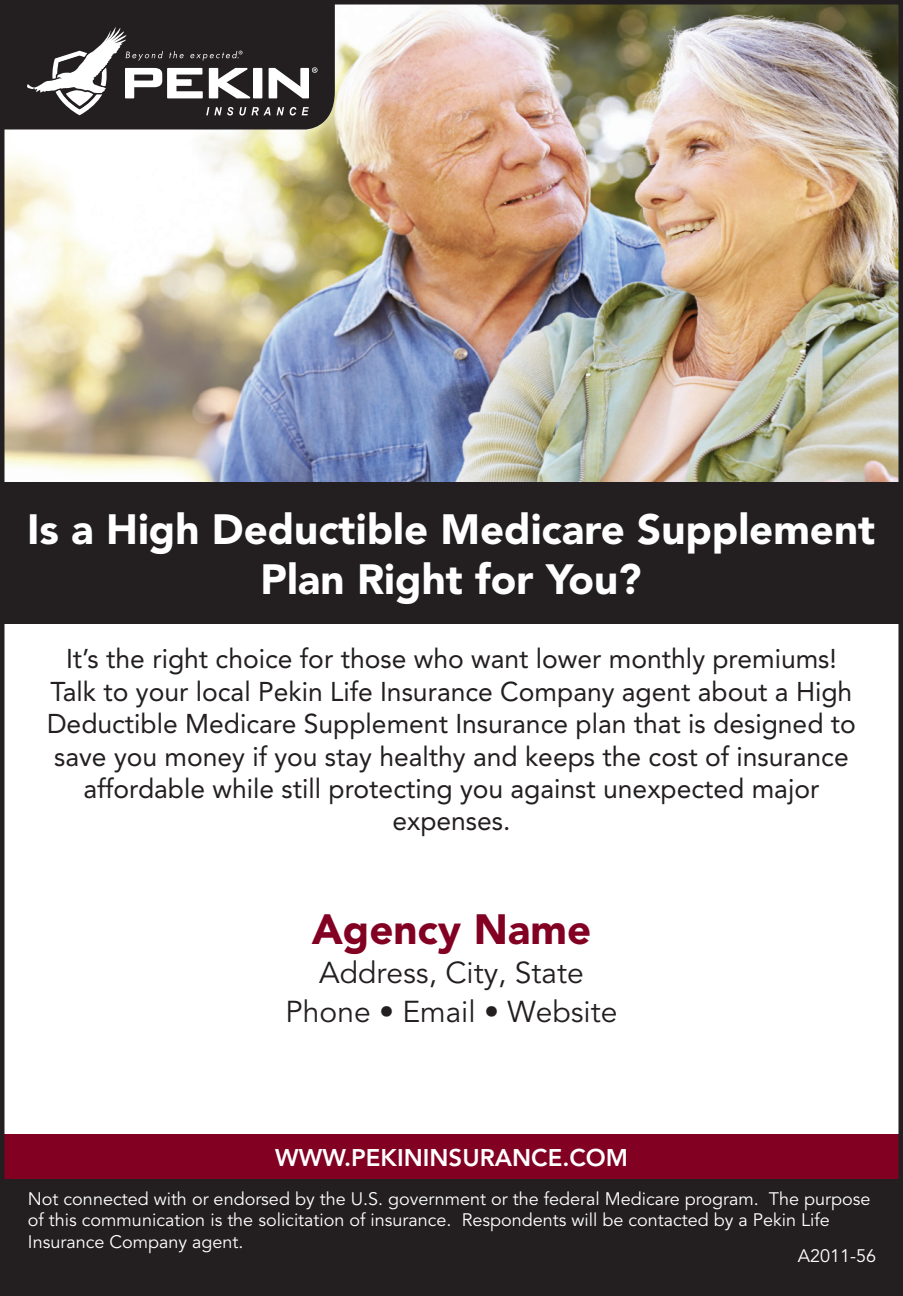
<style>
.page{position:relative;width:903px;height:1296px;background:#fff}
.page>*{position:absolute;margin:0;border:0;box-sizing:border-box;transform-origin:0 0}
.t1{font:900 42px/50.4px "Avenir LT Std";color:#fff;text-align:center}
.t2{font:900 42px "Avenir LT Std";color:#820123}
.t3{font:30px/39px "Avenir LT Std";color:#231f20;text-align:center}
.t4{font:27px/32.4px "Avenir LT Std";color:#231f20;text-align:center}
.t5{font:800 24px "Avenir LT Std";color:#fff}
.t6{font:18px/21.6px "Avenir LT Std";color:#fff}
</style>
<div class="page">
<img style="left:7px;top:7px;width:889px;height:475px">
<svg style="left:7px;top:7px;width:328px;height:123px;background:#464343"></svg>
<div style="left:2px;top:482px;width:901px;height:141px;background:#231f20"></div>
<div style="left:2px;top:1134px;width:901px;height:46px;background:#820123"></div>
<div style="left:2px;top:1180px;width:901px;height:115px;background:#231f20"></div>
<div style="left:0;top:0;width:903px;height:1296px;border:6px solid #231f20"></div>
<h1 class="t1" style="left:27px;top:504px;width:850px">Is a High Deductible Medicare Supplement<br>Plan Right for You?</h1>
<p class="t4" style="left:47px;top:643px;width:810px">It’s the right choice for those who want lower monthly premiums!<br>Talk to your local Pekin Life Insurance Company agent about a High Deductible Medicare Supplement Insurance plan that is designed to save you money if you stay healthy and keeps the cost of insurance affordable while still protecting you against unexpected major expenses.</p>
<h1 class="t2" style="left:312px;top:904px;width:281px">Agency Name</h1>
<p class="t3" style="left:286px;top:954px;width:333px">Address, City, State<br>Phone • Email • Website</p>
<p class="t5" style="left:275px;top:1143px;width:354px">WWW.PEKININSURANCE.COM</p>
<p class="t6" style="left:28px;top:1188px;width:844px">Not connected with or endorsed by the U.S. government or the federal Medicare program. The purpose of this communication is the solicitation of insurance. Respondents will be contacted by a Pekin Life<br>Insurance Company agent.</p>
<p class="t6" style="left:798px;top:1246px;width:80px">A2011-56</p>
</div>
